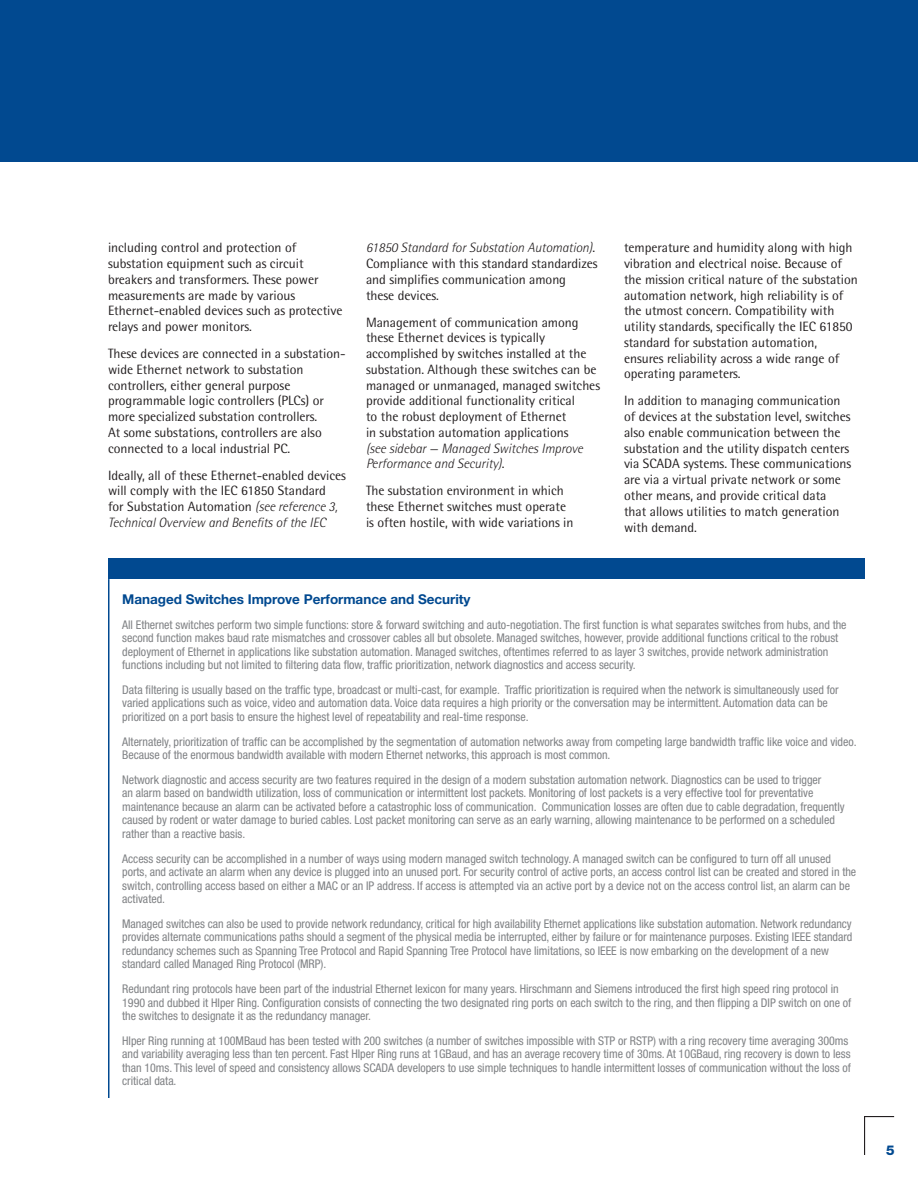
<style>
.page{position:relative;width:918px;height:1188px;background:#fff}
.page>*{position:absolute;margin:0;border:0;box-sizing:border-box;transform-origin:0 0}
.t1{font:13.5px/15.8px "Rotis Semi Sans Std";letter-spacing:-.005em;color:#231f20}
.t2{font:italic 300 13.5px/15.8px "Rotis Semi Sans Std";letter-spacing:-.005em;color:#231f20}
.t3{font:700 13.5px "Helvetica Neue";letter-spacing:-.005em;color:#014990}
.t4{font:800 13.5px "Helvetica Neue";color:#014990}
.t5{font:condensed 12px/13.5px "Helvetica Neue LT";letter-spacing:-.005em;color:#808285}
.s1{font-weight:300;font-style:italic}
.s2{font-weight:400;font-style:normal}
</style>
<div class="page">
<div style="left:0;top:0;width:918px;height:162px;background:#014990"></div>
<hr style="left:864px;top:1116px;width:30px;height:1px;background:#231f20">
<hr style="left:864px;top:1116px;width:1px;height:39px;background:#231f20">
<div style="left:109px;top:558px;width:755px;height:22px;background:#014990"></div>
<hr style="left:108px;top:580px;width:2px;height:518px;background:#014990">
<hr style="left:108px;top:558px;width:2px;height:22px;background:#014990">
<p class="t1" style="left:108px;top:240px;width:236px">including control and protection of substation equipment such as circuit breakers and transformers. These power measurements are made by various Ethernet-enabled devices such as protective relays and power monitors.</p>
<p class="t1" style="left:108px;top:346px;width:239px">These devices are connected in a substation&shy;wide Ethernet network to substation controllers, either general purpose programmable logic controllers (PLCs) or more specialized substation controllers.<br>At some substations, controllers are also connected to a local industrial PC.</p>
<p class="t1" style="left:108px;top:467px;width:239px">Ideally, all of these Ethernet-enabled devices will comply with the IEC 61850 Standard<br>for Substation Automation <span class="s1">(see reference 3, Technical Overview and Benefits of the IEC</span></p>
<p class="t1" style="left:366px;top:240px;width:233px"><span class="s1">61850 Standard for Substation Automation)</span>.<br>Compliance with this standard standardizes and simplifies communication among these devices.</p>
<p class="t1" style="left:366px;top:314px;width:236px">Management of communication among these Ethernet devices is typically accomplished by switches installed at the substation. Although these switches can be managed or unmanaged, managed switches provide additional functionality critical<br>to the robust deployment of Ethernet<br>in substation automation applications</p>
<p class="t2" style="left:366px;top:440px;width:218px">(see sidebar — Managed Switches Improve<br>Performance and Security)<span class="s2">.</span></p>
<p class="t1" style="left:366px;top:483px;width:209px">The substation environment in which these Ethernet switches must operate is often hostile, with wide variations in</p>
<p class="t1" style="left:624px;top:240px;width:235px">temperature and humidity along with high vibration and electrical noise. Because of the mission critical nature of the substation automation network, high reliability is of the utmost concern. Compatibility with utility standards, specifically the IEC 61850 standard for substation automation, ensures reliability across a wide range of operating parameters.</p>
<p class="t1" style="left:624px;top:393px;width:229px">In addition to managing communication of devices at the substation level, switches also enable communication between the substation and the utility dispatch centers via SCADA systems. These communications are via a virtual private network or some other means, and provide critical data that allows utilities to match generation with demand.</p>
<p class="t3" style="left:122px;top:591px;width:350px">Managed Switches Improve Performance and Security</p>
<p class="t5" style="left:122px;top:618px;width:726px">All Ethernet switches perform two simple functions: store &amp; forward switching and auto-negotiation. The first function is what separates switches from hubs, and the second function makes baud rate mismatches and crossover cables all but obsolete. Managed switches, however, provide additional functions critical to the robust deployment of Ethernet in applications like substation automation. Managed switches, oftentimes referred to as layer 3 switches, provide network administration functions including but not limited to filtering data flow, traffic prioritization, network diagnostics and access security.</p>
<p class="t5" style="left:122px;top:683px;width:718px">Data filtering is usually based on the traffic type, broadcast or multi-cast, for example. Traffic prioritization is required when the network is simultaneously used for varied applications such as voice, video and automation data. Voice data requires a high priority or the conversation may be intermittent. Automation data can be prioritized on a port basis to ensure the highest level of repeatability and real-time response.</p>
<p class="t5" style="left:122px;top:735px;width:736px">Alternately, prioritization of traffic can be accomplished by the segmentation of automation networks away from competing large bandwidth traffic like voice and video.<br>Because of the enormous bandwidth available with modern Ethernet networks, this approach is most common.</p>
<p class="t5" style="left:122px;top:773px;width:724px">Network diagnostic and access security are two features required in the design of a modern substation automation network. Diagnostics can be used to trigger<br>an alarm based on bandwidth utilization, loss of communication or intermittent lost packets. Monitoring of lost packets is a very effective tool for preventative maintenance because an alarm can be activated before a catastrophic loss of communication. Communication losses are often due to cable degradation, frequently caused by rodent or water damage to buried cables. Lost packet monitoring can serve as an early warning, allowing maintenance to be performed on a scheduled rather than a reactive basis.</p>
<p class="t5" style="left:122px;top:852px;width:736px">Access security can be accomplished in a number of ways using modern managed switch technology. A managed switch can be configured to turn off all unused ports, and activate an alarm when any device is plugged into an unused port. For security control of active ports, an access control list can be created and stored in the switch, controlling access based on either a MAC or an IP address. If access is attempted via an active port by a device not on the access control list, an alarm can be activated.</p>
<p class="t5" style="left:122px;top:917px;width:732px">Managed switches can also be used to provide network redundancy, critical for high availability Ethernet applications like substation automation. Network redundancy provides alternate communications paths should a segment of the physical media be interrupted, either by failure or for maintenance purposes. Existing IEEE standard redundancy schemes such as Spanning Tree Protocol and Rapid Spanning Tree Protocol have limitations, so IEEE is now embarking on the development of a new standard called Managed Ring Protocol (MRP).</p>
<p class="t5" style="left:122px;top:982px;width:730px">Redundant ring protocols have been part of the industrial Ethernet lexicon for many years. Hirschmann and Siemens introduced the first high speed ring protocol in<br>1990 and dubbed it HIper Ring. Configuration consists of connecting the two designated ring ports on each switch to the ring, and then flipping a DIP switch on one of the switches to designate it as the redundancy manager.</p>
<p class="t5" style="left:122px;top:1034px;width:730px">HIper Ring running at 100MBaud has been tested with 200 switches (a number of switches impossible with STP or RSTP) with a ring recovery time averaging 300ms and variability averaging less than ten percent. Fast HIper Ring runs at 1GBaud, and has an average recovery time of 30ms. At 10GBaud, ring recovery is down to less than 10ms. This level of speed and consistency allows SCADA developers to use simple techniques to handle intermittent losses of communication without the loss of critical data.</p>
<p class="t4" style="left:886px;top:1142px;width:10px">5</p>
</div>
